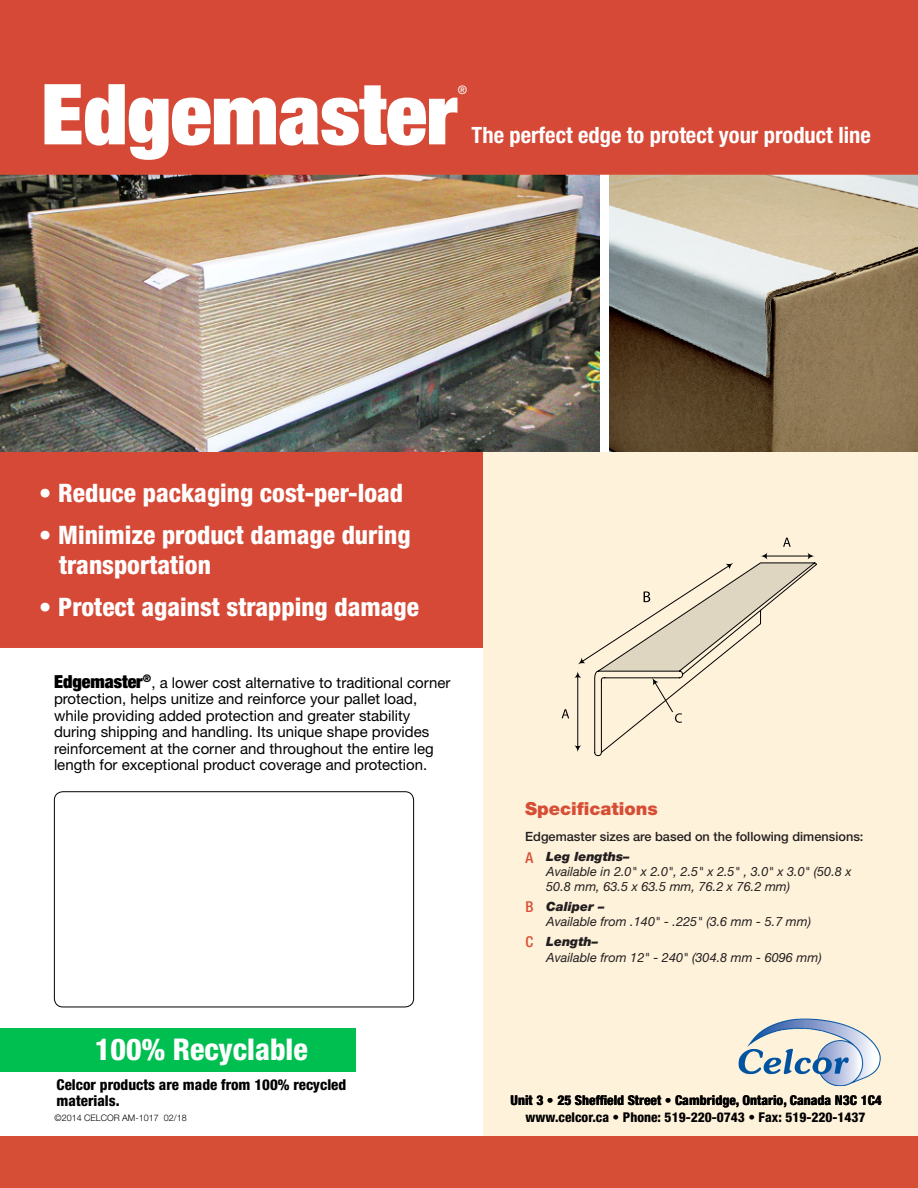
<style>
.page{position:relative;width:918px;height:1188px;background:#fff}
.page>*{position:absolute;margin:0;border:0;box-sizing:border-box;transform-origin:0 0}
.t1{font:900 condensed 84.3px "Helvetica Neue LT Std";color:#fff}
.t2{font:800 condensed 30px "Helvetica Neue LT Std";color:#fff}
.t3{font:800 condensed 25.5px/30px "Helvetica Neue LT Std";color:#fff}
.t4{font:700 condensed 22.5px "Helvetica Neue LT Std";color:#fff}
.t5{font:900 18px "Helvetica Neue LT Std";color:#d74e36}
.t6{font:15px/16.5px "Helvetica Neue LT Std";color:#000}
.t7{font:800 condensed 15px/16.5px "Helvetica Neue LT Std";color:#000}
.t8{font:500 condensed 15px "Helvetica Neue LT Std";color:#d74e36}
.t9{font:800 condensed 13.5px "Helvetica Neue LT Std";color:#000}
.t10{font:italic 12.75px/15.3px "Helvetica Neue LT Std";color:#231f20}
.t11{font:500 12.75px "Helvetica Neue LT Std";color:#231f20}
.t12{font:500 11.7px "Helvetica Neue LT Std";color:#fff}
.t13{font:300 9px "Helvetica Neue LT Std";color:#000}
.s1{font-family:"Frutiger LT Std";font-weight:300}
.s2{font-weight:900;font-stretch:condensed;font-size:18px}
.s3{font-weight:900}
.s4{font-family:"Frutiger LT Std";font-weight:700;font-stretch:normal}
</style>
<div class="page">
<div style="left:0;top:452px;width:484px;height:196px;background:#d54936"></div>
<div style="left:484px;top:0;width:434px;height:1188px;background:#fff2da"></div>
<div style="left:0;top:1136px;width:918px;height:52px;background:#d74e36"></div>
<div style="left:0;top:1028px;width:355px;height:44px;background:#00bf51"></div>
<div style="left:54px;top:791px;width:360px;height:216px;border:1px solid #000;border-radius:9px"></div>
<img style="left:1px;top:175px;width:599px;height:277px">
<svg style="left:609px;top:175px;width:309px;height:277px;background:#988b73"></svg>
<div style="left:600px;top:171px;width:9px;height:281px;background:#fff"></div>
<div style="left:0;top:0;width:918px;height:175px;background:#d54936"></div>
<svg style="left:783px;top:538px;width:8px;height:9px"></svg>
<svg style="left:562px;top:553px;width:253px;height:201px"></svg>
<img style="left:738px;top:1018px;width:143px;height:69px">
<p class="t1" style="left:41px;top:60px;width:418px">Edgemaster</p>
<p class="t12" style="left:458px;top:83px;width:11px">®</p>
<p class="t4" style="left:472px;top:122px;width:401px">The perfect edge to protect your product line</p>
<p class="t3" style="left:39px;top:478px;width:366px"><span class="s1">•</span> Reduce packaging cost-per-load</p>
<p class="t3" style="left:59px;top:520px;width:353px;text-indent:-20px"><span class="s1">•</span> Minimize product damage during transportation</p>
<p class="t3" style="left:39px;top:592px;width:382px"><span class="s1">•</span> Protect against strapping damage</p>
<p class="t6" style="left:54px;top:674px;width:398px"><span class="s2">Edgemaster</span><sup>®</sup>, a lower cost alternative to traditional corner protection, helps unitize and reinforce your pallet load, while providing added protection and greater stability during shipping and handling. Its unique shape provides reinforcement at the corner and throughout the entire leg length for exceptional product coverage and protection.</p>
<p class="t2" style="left:95px;top:1031px;width:214px">100% Recyclable</p>
<p class="t7" style="left:57px;top:1076px;width:291px">Celcor products are made from 100% recycled materials.</p>
<p class="t13" style="left:55px;top:1113px;width:134px">©2014 CELCOR AM-1017 02/18</p>
<p class="t5" style="left:525px;top:798px;width:134px">Specifications</p>
<p class="t11" style="left:525px;top:829px;width:340px">Edgemaster sizes are based on the following dimensions:</p>
<p class="t10" style="left:546px;top:848px;width:307px"><span class="s3">Leg lengths–<br></span>Available in 2.0" x 2.0", 2.5" x 2.5" , 3.0" x 3.0" (50.8 x<br>50.8 mm, 63.5 x 63.5 mm, 76.2 x 76.2 mm)</p>
<p class="t10" style="left:546px;top:899px;width:266px"><span class="s3">Caliper –<br></span>Available from .140" - .225" (3.6 mm - 5.7 mm)</p>
<p class="t10" style="left:546px;top:934px;width:277px"><span class="s3">Length–<br></span>Available from 12" - 240" (304.8 mm - 6096 mm)</p>
<p class="t8" style="left:526px;top:848px;width:9px">A</p>
<p class="t8" style="left:526px;top:898px;width:10px">B</p>
<p class="t8" style="left:526px;top:932px;width:9px">C</p>
<p class="t9" style="left:511px;top:1092px;width:373px">Unit 3 <span class="s4">•</span> 25 Sheffield Street <span class="s4">•</span> Cambridge, Ontario, Canada N3C 1C4</p>
<p class="t9" style="left:526px;top:1109px;width:341px">www.celcor.ca • Phone: 519-220-0743 • Fax: 519-220-1437</p>
</div>
